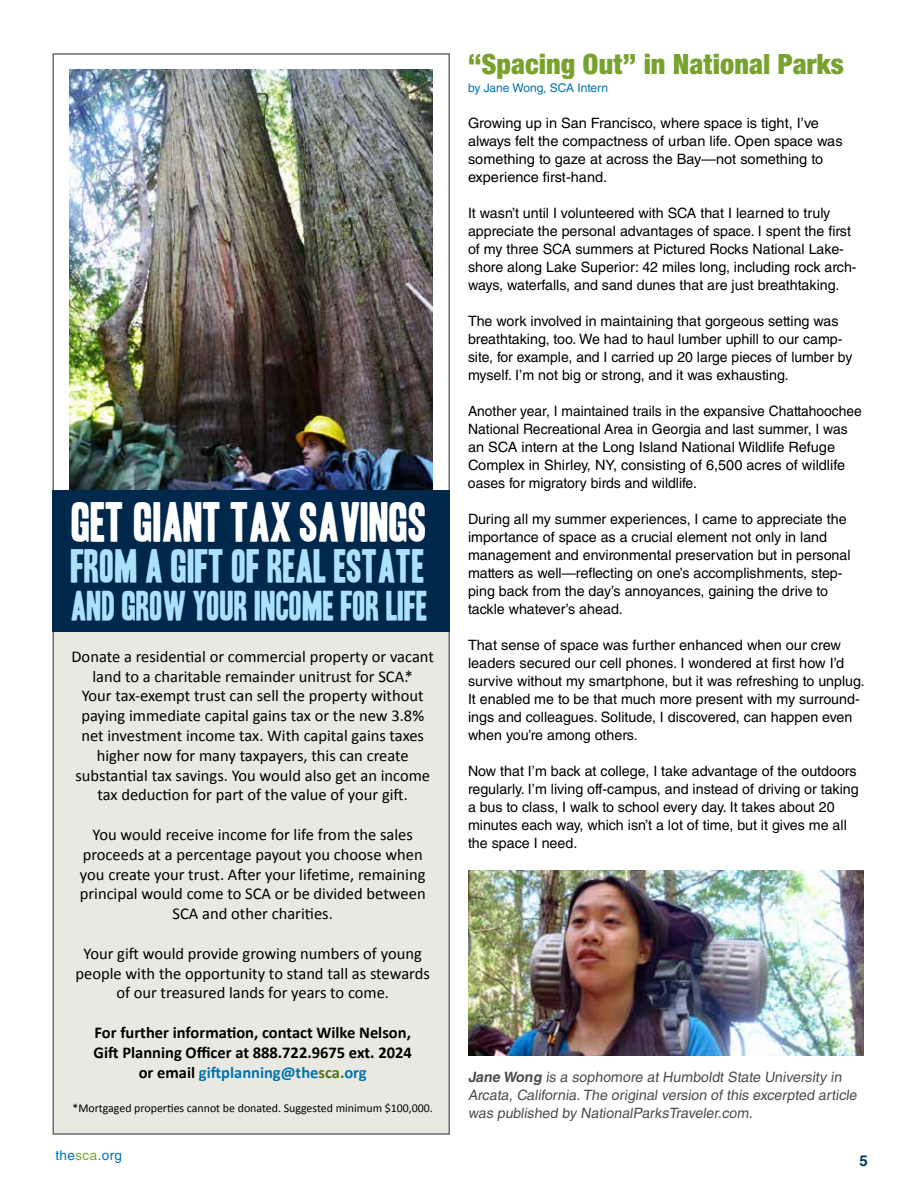
<style>
.page{position:relative;width:918px;height:1188px;background:#fff}
.page>*{position:absolute;margin:0;border:0;box-sizing:border-box;transform-origin:0 0}
.t1{font:48px "Headline One HPLHS";color:#fff}
.t2{font:40.5px "Headline One HPLHS";color:#abe1fa}
.t3{font:36px "Headline One HPLHS";color:#abe1fa}
.t4{font:900 condensed 30px "Sans";color:#78a22f}
.t5{font:16.5px/19.8px "Calibri";color:#000;text-align:center}
.t6{font:700 16.5px/19.8px "Calibri";color:#000;text-align:center}
.t7{font:700 15px "Helvetica LT Std";color:#00395d}
.t8{font:14.25px/18px "Helvetica LT Std";color:#000}
.t9{font:14.25px/18px "Helvetica LT Std";color:#4d4d4f}
.t10{font:13.5px "Helvetica LT Std";letter-spacing:.03em;color:#0073ae}
.t11{font:12px "Calibri";color:#000}
.t12{font:12px "Helvetica LT Std";color:#0073ae}
.s1{color:#0073ae}
.s2{color:#53721a}
.s3{color:#78a22f}
.s4{font-weight:700}
</style>
<div class="page">
<div style="left:54px;top:631px;width:396px;height:504px;background:#e9e9e2"></div>
<img style="left:468px;top:870px;width:396px;height:186px">
<img style="left:70px;top:69px;width:363px;height:421px">
<div style="left:52px;top:490px;width:398px;height:141px;background:#00274c"></div>
<h1 class="t1" style="left:71px;top:499px;width:357px">GET GIANT TAX SAVINGS</h1>
<h2 class="t2" style="left:71px;top:547px;width:355px">FROM A GIFT OF REAL ESTATE</h2>
<h3 class="t3" style="left:71px;top:589px;width:358px">AND GROW YOUR INCOME FOR LIFE</h3>
<p class="t5" style="left:72px;top:646px;width:364px">Donate a residential or commercial property or vacant land to a charitable remainder unitrust for SCA.*<br>Your tax-exempt trust can sell the property without paying immediate capital gains tax or the new 3.8% net investment income tax. With capital gains taxes higher now for many taxpayers, this can create substantial tax savings. You would also get an income tax deduction for part of the value of your gift.</p>
<p class="t5" style="left:80px;top:824px;width:347px">You would receive income for life from the sales proceeds at a percentage payout you choose when you create your trust. After your lifetime, remaining principal would come to SCA or be divided between SCA and other charities.</p>
<p class="t5" style="left:76px;top:943px;width:356px">Your gift would provide growing numbers of young people with the opportunity to stand tall as stewards of our treasured lands for years to come.</p>
<p class="t6" style="left:94px;top:1023px;width:320px">For further information, contact Wilke Nelson,<br>Gift Planning Officer at 888.722.9675 ext. 2024 or email <span class="s1">giftplanning@the</span><span class="s2">sca.</span><span class="s1">org</span></p>
<p class="t11" style="left:72px;top:1100px;width:362px">*Mortgaged properties cannot be donated. Suggested minimum $100,000.</p>
<p class="t10" style="left:56px;top:1147px;width:68px">the<span class="s3">sca</span>.org</p>
<h3 class="t4" style="left:468px;top:46px;width:377px">“Spacing Out” in National Parks</h3>
<p class="t12" style="left:468px;top:81px;width:142px">by Jane Wong, SCA Intern</p>
<p class="t8" style="left:468px;top:114px;width:376px">Growing up in San Francisco, where space is tight, I’ve always felt the compactness of urban life. Open space was something to gaze at across the Bay—not something to experience first-hand.</p>
<p class="t8" style="left:468px;top:204px;width:390px">It wasn’t until I volunteered with SCA that I learned to truly appreciate the personal advantages of space. I spent the first of my three SCA summers at Pictured Rocks National Lake&shy;shore along Lake Superior: 42 miles long, including rock arch&shy;ways, waterfalls, and sand dunes that are just breathtaking.</p>
<p class="t8" style="left:468px;top:312px;width:386px">The work involved in maintaining that gorgeous setting was breathtaking, too. We had to haul lumber uphill to our camp&shy;site, for example, and I carried up 20 large pieces of lumber by myself. I’m not big or strong, and it was exhausting.</p>
<p class="t8" style="left:468px;top:402px;width:395px">Another year, I maintained trails in the expansive Chattahoochee National Recreational Area in Georgia and last summer, I was an SCA intern at the Long Island National Wildlife Refuge Complex in Shirley, NY, consisting of 6,500 acres of wildlife oases for migratory birds and wildlife.</p>
<p class="t8" style="left:468px;top:510px;width:384px">During all my summer experiences, I came to appreciate the importance of space as a crucial element not only in land management and environmental preservation but in personal matters as well—reflecting on one’s accomplishments, step&shy;ping back from the day’s annoyances, gaining the drive to tackle whatever’s ahead.</p>
<p class="t8" style="left:468px;top:636px;width:398px">That sense of space was further enhanced when our crew leaders secured our cell phones. I wondered at first how I’d survive without my smartphone, but it was refreshing to unplug.<br>It enabled me to be that much more present with my surround&shy;ings and colleagues. Solitude, I discovered, can happen even when you’re among others.</p>
<p class="t8" style="left:468px;top:762px;width:392px">Now that I’m back at college, I take advantage of the outdoors regularly. I’m living off-campus, and instead of driving or taking a bus to class, I walk to school every day. It takes about 20 minutes each way, which isn’t a lot of time, but it gives me all the space I need.</p>
<p class="t9" style="left:468px;top:1068px;width:393px"><span class="s4">Jane Wong</span> is a sophomore at Humboldt State University in<br>Arcata, California.The original version of this excerpted article was published by NationalParksTraveler.com.</p>
<p class="t7" style="left:860px;top:1152px;width:10px">5</p>
</div>
